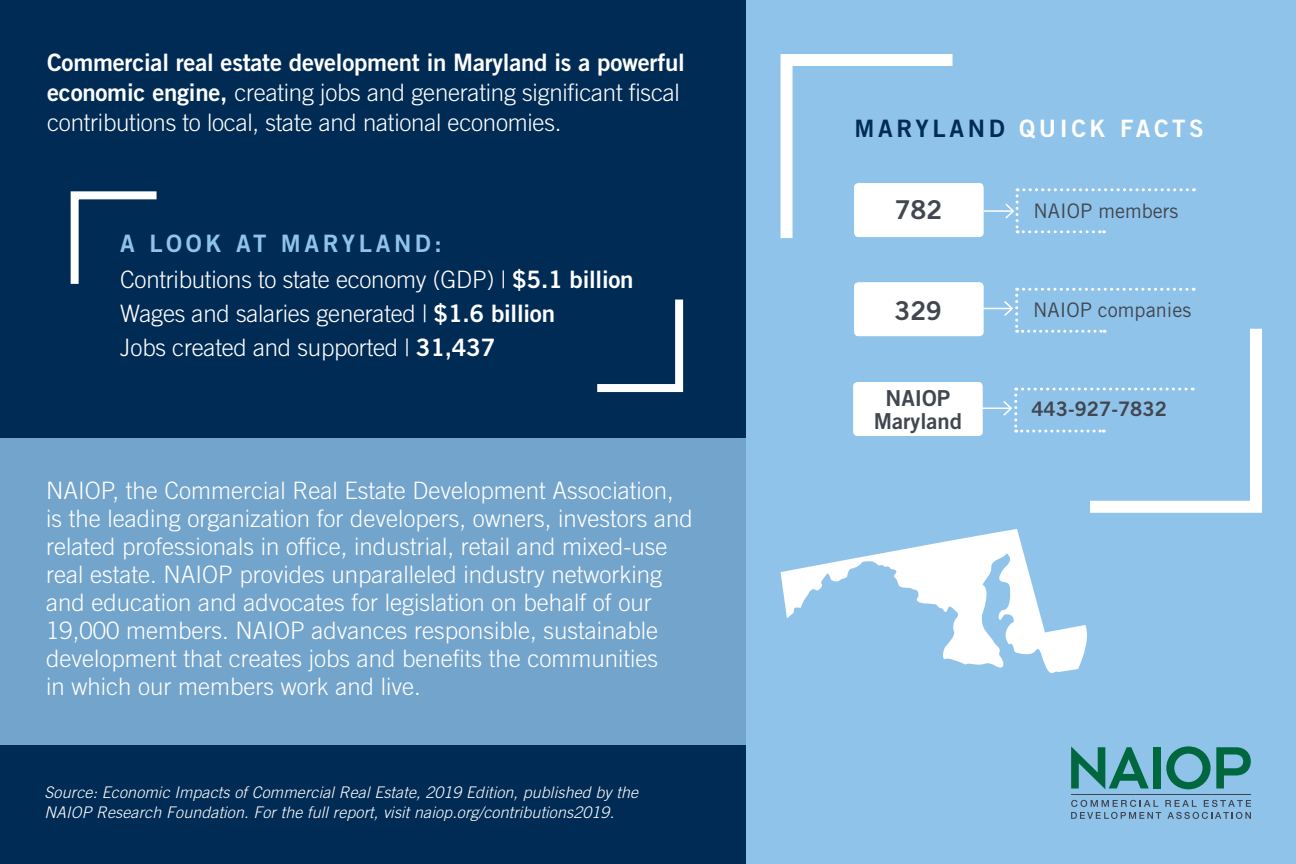
<style>
.page{position:relative;width:1296px;height:864px;background:#002b54}
.page>*{position:absolute;margin:0;border:0;box-sizing:border-box;transform-origin:0 0}
.t1{font:26px "Trade Gothic LT Std Bd 2";color:#41464f}
.t2{font:300 24px/28px "Trade Gothic LT Std";color:#fff}
.t3{font:24px "Trade Gothic LT Std Bd 2";letter-spacing:-.01em;color:#fff}
.t4{font:24px "Trade Gothic LT Std Bd 2";letter-spacing:.15em;color:#fff}
.t5{font:24px "Trade Gothic LT Std Bd 2";letter-spacing:.15em;color:#90c3ea}
.t6{font:22px/23px "Trade Gothic LT Std Bd 2";color:#41464f;text-align:center}
.t7{font:20px "Trade Gothic LT Std";color:#41464f}
.t8{font:20px "Trade Gothic LT Std Bd 2";color:#41464f}
.t9{font:italic 300 16px/20px "Trade Gothic LT Std";letter-spacing:.01em;color:#fff}
.s1{font-family:"Trade Gothic LT Std Bd 2";font-weight:400}
.s2{color:#002b54}
</style>
<div class="page">
<div style="left:0;top:438px;width:765px;height:307px;background:#73a4cc"></div>
<div style="left:746px;top:0;width:550px;height:864px;background:#90c3ea"></div>
<svg style="left:1071px;top:746px;width:78px;height:43px"></svg>
<div style="left:1153px;top:747px;width:7px;height:41px;background:#00673e"></div>
<svg style="left:1166px;top:746px;width:85px;height:43px"></svg>
<hr style="left:1071px;top:794px;width:180px;height:1px;background:#3f454f">
<svg style="left:1071px;top:800px;width:180px;height:19px"></svg>
<svg style="left:780px;top:54px;width:173px;height:184px"></svg>
<svg style="left:70px;top:191px;width:87px;height:93px"></svg>
<svg style="left:597px;top:299px;width:87px;height:94px"></svg>
<svg style="left:781px;top:529px;width:306px;height:144px"></svg>
<hr style="left:984px;top:210px;width:29px;height:2px;background:#fff">
<svg style="left:1004px;top:188px;width:183px;height:45px"></svg>
<hr style="left:981px;top:308px;width:31px;height:1px;background:#fff">
<div style="left:854px;top:183px;width:130px;height:54px;background:#fff;border-radius:4px"></div>
<div style="left:854px;top:282px;width:130px;height:54px;background:#fff;border-radius:4px"></div>
<hr style="left:980px;top:408px;width:31px;height:1px;background:#fff">
<svg style="left:1002px;top:288px;width:260px;height:225px"></svg>
<div style="left:853px;top:382px;width:130px;height:54px;background:#fff;border-radius:4px"></div>
<p class="t3" style="left:47px;top:48px;width:639px">Commercial real estate development in Maryland is a powerful</p>
<p class="t2" style="left:47px;top:77px;width:634px;line-height:30px"><span class="s1">economic engine,</span> creating jobs and generating significant fiscal contributions to local, state and national economies.</p>
<p class="t5" style="left:120px;top:228px;width:323px">A LOOK AT MARYLAND:</p>
<p class="t2" style="left:120px;top:262px;width:515px;line-height:34px">Contributions to state economy (GDP) | <span class="s1">$5.1 billion<br></span>Wages and salaries generated | <span class="s1">$1.6 billion<br></span>Jobs created and supported | <span class="s1">31,437</span></p>
<p class="t2" style="left:46px;top:476px;width:648px">NAIOP, the Commercial Real Estate Development Association, is the leading organization for developers, owners, investors and related professionals in office, industrial, retail and mixed-use real estate. NAIOP provides unparalleled industry networking and education and advocates for legislation on behalf of our 19,000 members. NAIOP advances responsible, sustainable development that creates jobs and benefits the communities<br>in which our members work and live.</p>
<p class="t9" style="left:45px;top:783px;width:595px">Source: Economic Impacts of Commercial Real Estate, 2019 Edition, published by the<br>NAIOP Research Foundation. For the full report, visit naiop.org/contributions2019.</p>
<p class="t4" style="left:855px;top:114px;width:351px"><span class="s2">MARYLAND</span> QUICK FACTS</p>
<p class="t1" style="left:895px;top:194px;width:49px">782</p>
<p class="t1" style="left:895px;top:294px;width:49px">329</p>
<p class="t6" style="left:874px;top:386px;width:89px">NAIOP<br>Maryland</p>
<p class="t7" style="left:1033px;top:198px;width:146px">NAIOP members</p>
<p class="t7" style="left:1033px;top:298px;width:160px">NAIOP companies</p>
<p class="t8" style="left:1031px;top:397px;width:137px">443-927-7832</p>
</div>
